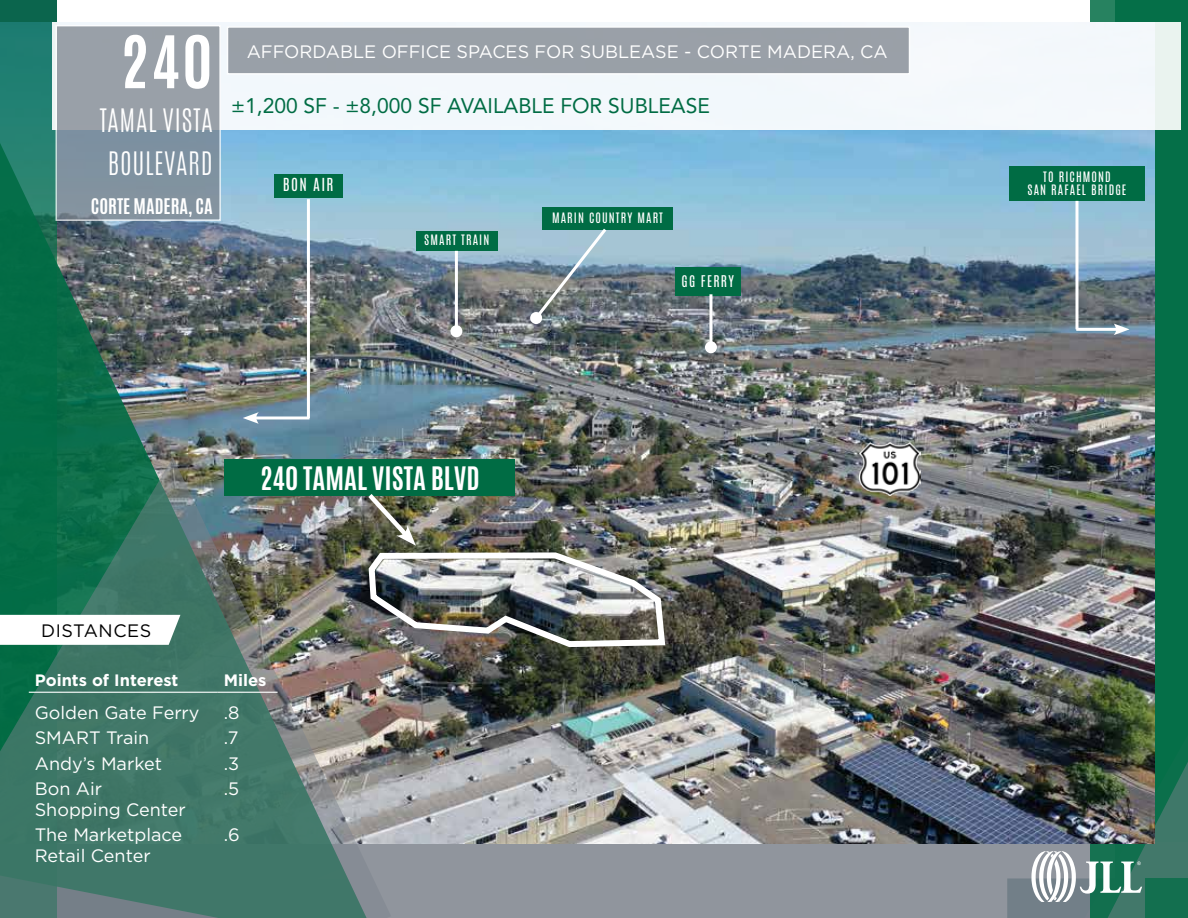
<style>
.page{position:relative;width:1188px;height:918px;background:#fff}
.page>*{position:absolute;margin:0;border:0;box-sizing:border-box;transform-origin:0 0}
.t1{font:700 61.5px "Antonio";color:#fff}
.t2{font:300 27px/43.5px "Antonio";letter-spacing:.025em;color:#fff;text-align:center}
.t3{font:700 27px "Antonio";color:#fff}
.t4{font:21px "Avenir LT Std";color:#006c44}
.t5{font:18px/21px "Gotham Pro";color:#fff}
.t6{font:18px "Gotham";color:#fff}
.t7{font:700 18px "Antonio";color:#fff}
.t8{font:18px "Gotham Pro";letter-spacing:.03em;color:#000}
.t9{font:700 16.5px "Gotham Pro";color:#fff}
.t10{font:15px "Antonio";letter-spacing:.09em;color:#fff}
.t11{font:13.5px "Antonio";letter-spacing:.09em;color:#fff}
.t12{font:12px/13.5px "Antonio";letter-spacing:.09em;color:#fff;text-align:center}
</style>
<div class="page">
<div style="left:0;top:843px;width:1188px;height:75px;background:#90959d"></div>
<div style="left:1090px;top:0;width:98px;height:918px;background:#006c44"></div>
<svg style="left:952px;top:736px;width:236px;height:115px"></svg>
<img style="left:382px;top:130px;width:773px;height:713px">
<img style="left:0;top:11px;width:382px;height:444px">
<img style="left:0;top:455px;width:391px;height:463px">
<svg style="left:1007px;top:851px;width:181px;height:67px;background:#668f86"></svg>
<div style="left:274px;top:174px;width:68px;height:24px;background:#006c44"></div>
<div style="left:225px;top:459px;width:290px;height:36px;background:#006c44"></div>
<div style="left:52px;top:22px;width:1128px;height:108px;background:#f3f8fc"></div>
<hr style="left:29px;top:692px;width:189px;height:1px;background:#fff">
<hr style="left:218px;top:692px;width:60px;height:1px;background:#fff">
<svg style="left:0;top:615px;width:180px;height:30px"></svg>
<div style="left:542px;top:207px;width:131px;height:23px;background:#006c44"></div>
<div style="left:676px;top:267px;width:65px;height:29px;background:#006c44"></div>
<div style="left:416px;top:231px;width:82px;height:20px;background:#006c44"></div>
<div style="left:1010px;top:167px;width:135px;height:34px;background:#006c44"></div>
<svg style="left:532px;top:225px;width:77px;height:97px;background:#8499a1"></svg>
<div style="left:530px;top:312px;width:12px;height:12px;background:#fff;border-radius:50%"></div>
<hr style="left:455px;top:251px;width:3px;height:80px;background:#fff">
<div style="left:450px;top:325px;width:12px;height:12px;background:#fff;border-radius:50%"></div>
<hr style="left:709px;top:294px;width:3px;height:53px;background:#fff">
<div style="left:705px;top:341px;width:12px;height:12px;background:#fff;border-radius:50%"></div>
<hr style="left:1076px;top:328px;width:43px;height:3px;background:#fff">
<svg style="left:1114px;top:323px;width:16px;height:12px"></svg>
<div style="left:227px;top:26px;width:683px;height:49px;background:#99a0a8;border:2px solid #fff"></div>
<hr style="left:1075px;top:201px;width:3px;height:128px;background:#fff">
<svg style="left:56px;top:26px;width:165px;height:195px;background:#8f9ba6"></svg>
<img style="left:859px;top:442px;width:62px;height:53px">
<hr style="left:307px;top:199px;width:3px;height:219px;background:#fff">
<hr style="left:253px;top:416px;width:57px;height:3px;background:#fff">
<svg style="left:243px;top:412px;width:16px;height:12px"></svg>
<img style="left:364px;top:489px;width:305px;height:161px">
<h1 class="t1" style="left:120px;top:15px;width:94px">240</h1>
<h2 class="t2" style="left:99px;top:99px;width:115px">TAMAL VISTA<br>BOULEVARD</h2>
<p class="t7" style="left:91px;top:193px;width:123px">CORTE MADERA, CA</p>
<p class="t6" style="left:247px;top:40px;width:642px">AFFORDABLE OFFICE SPACES FOR SUBLEASE - CORTE MADERA, CA</p>
<p class="t4" style="left:231px;top:93px;width:480px">±1,200 SF - ±8,000 SF AVAILABLE FOR SUBLEASE</p>
<p class="t10" style="left:283px;top:174px;width:52px">BON AIR</p>
<p class="t12" style="left:424px;top:233px;width:67px">SMART TRAIN</p>
<p class="t12" style="left:552px;top:212px;width:113px">MARIN COUNTRY MART</p>
<p class="t11" style="left:682px;top:271px;width:54px">GG FERRY</p>
<p class="t8" style="left:41px;top:620px;width:112px">DISTANCES</p>
<h2 class="t3" style="left:260px;top:458px;width:221px">240 TAMAL VISTA BLVD</h2>
<p class="t9" style="left:35px;top:671px;width:145px">Points of Interest</p>
<p class="t9" style="left:224px;top:671px;width:44px">Miles</p>
<p class="t5" style="left:35px;top:702px;width:166px">Golden Gate Ferry</p>
<p class="t5" style="left:224px;top:702px;width:17px">.8</p>
<p class="t5" style="left:35px;top:727px;width:116px">SMART Train</p>
<p class="t5" style="left:224px;top:727px;width:16px">.7</p>
<p class="t5" style="left:35px;top:753px;width:129px">Andy’s Market</p>
<p class="t5" style="left:224px;top:753px;width:17px">.3</p>
<p class="t5" style="left:35px;top:778px;width:153px">Bon Air<br>Shopping Center</p>
<p class="t5" style="left:224px;top:778px;width:17px">.5</p>
<p class="t5" style="left:35px;top:824px;width:149px">The Marketplace<br>Retail Center</p>
<p class="t5" style="left:224px;top:824px;width:18px">.6</p>
<p class="t12" style="left:1027px;top:170px;width:100px">TO RICHMOND<br>SAN RAFAEL BRIDGE</p>
</div>
